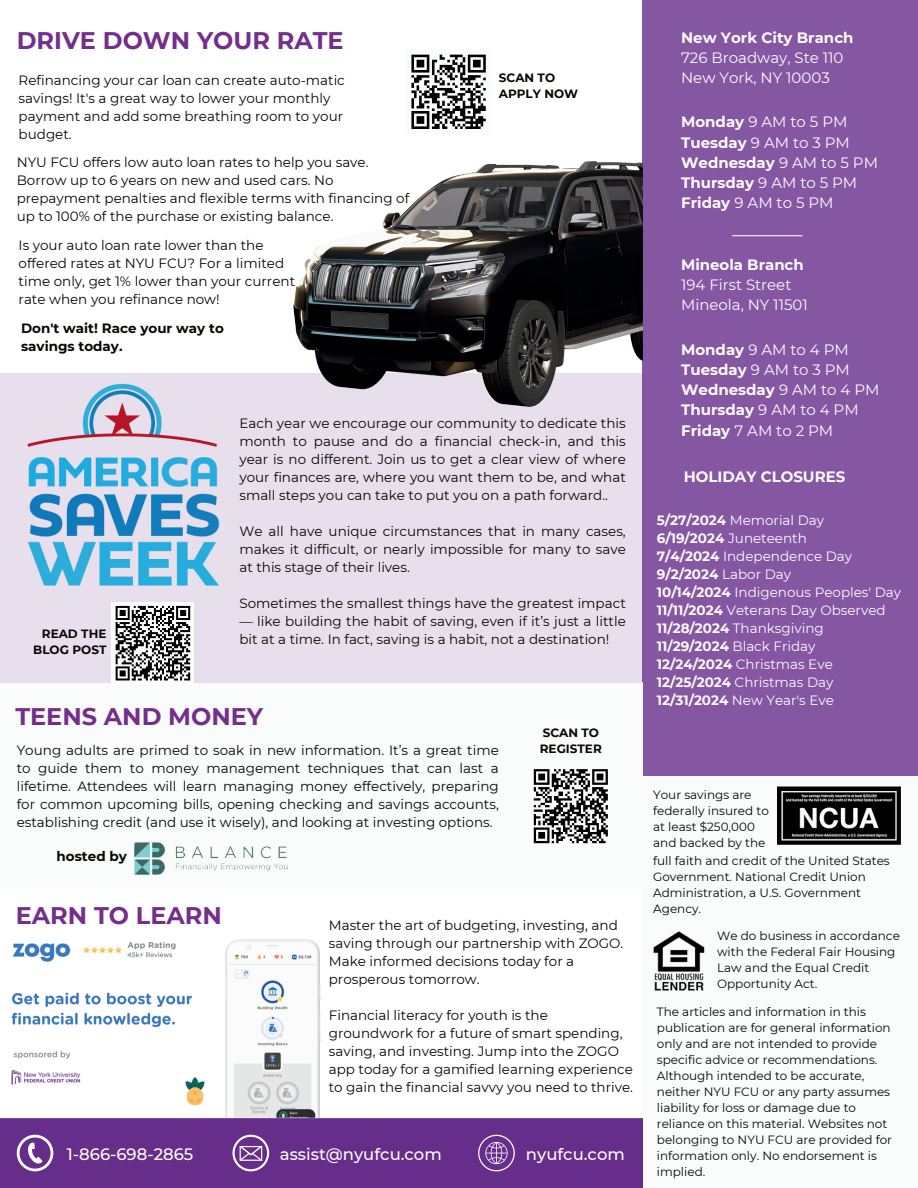
<style>
.page{position:relative;width:918px;height:1188px;background:#fff}
.page>*{position:absolute;margin:0;border:0;box-sizing:border-box;transform-origin:0 0}
.t1{font:700 24px "Montserrat";color:#742e8c}
.t2{font:500 16.5px "Montserrat";color:#fff}
.t3{font:15px/20.2px "Montserrat";color:#fdfcfc}
.t4{font:700 15px "Montserrat";color:#fdfcfc}
.t5{font:13.5px/18px "Montserrat";color:#080704}
.t6{font:13.5px/18px "Montserrat";color:#fdfcfc}
.t7{font:700 13.5px/18px "Montserrat";color:#080704}
.t8{font:12px/16px "Montserrat";color:#080704}
.t9{font:700 12px/16px "Montserrat";color:#080704}
.s1{font-weight:700}
</style>
<div class="page">
<div style="left:643px;top:776px;width:275px;height:412px;background:#fafbfb"></div>
<div style="left:643px;top:0;width:275px;height:776px;background:#8557a2"></div>
<div style="left:0;top:1118px;width:643px;height:70px;background:#672d8b"></div>
<div style="left:0;top:683px;width:643px;height:206px;background:#fafbfb"></div>
<svg style="left:17px;top:1135px;width:36px;height:36px"></svg>
<svg style="left:232px;top:1135px;width:37px;height:36px"></svg>
<svg style="left:478px;top:1135px;width:37px;height:36px"></svg>
<hr style="left:732px;top:235px;width:71px;height:1px;background:#fafbfb">
<img style="left:134px;top:842px;width:154px;height:33px">
<div style="left:0;top:373px;width:643px;height:310px;background:#e8dfed"></div>
<img style="left:778px;top:787px;width:122px;height:57px">
<img style="left:653px;top:931px;width:52px;height:60px">
<div style="left:112px;top:602px;width:82px;height:83px;background:#fff"></div>
<svg style="left:115px;top:605px;width:76px;height:76px"></svg>
<img style="left:11px;top:939px;width:310px;height:178px">
<svg style="left:533px;top:769px;width:75px;height:75px"></svg>
<div style="left:406px;top:50px;width:85px;height:84px;background:#fafbfb"></div>
<svg style="left:411px;top:54px;width:75px;height:75px"></svg>
<img style="left:27px;top:384px;width:193px;height:202px">
<img style="left:293px;top:161px;width:349px;height:246px">
<h1 class="t1" style="left:17px;top:23px;width:329px">DRIVE DOWN YOUR RATE</h1>
<p class="t5" style="left:19px;top:71px;width:328px">Refinancing your car loan can create auto-matic savings! It's a great way to lower your monthly payment and add some breathing room to your budget.</p>
<p class="t5" style="left:17px;top:153px;width:394px">NYU FCU offers low auto loan rates to help you save.<br>Borrow up to 6 years on new and used cars. No prepayment penalties and flexible terms with financing of up to 100% of the purchase or existing balance.</p>
<p class="t5" style="left:19px;top:236px;width:278px">Is your auto loan rate lower than the offered rates at NYU FCU? For a limited time only, get 1% lower than your current rate when you refinance now!</p>
<p class="t7" style="left:21px;top:318px;width:204px">Don't wait! Race your way to savings today.</p>
<p class="t9" style="left:499px;top:70px;width:81px">SCAN TO<br>APPLY NOW</p>
<p class="t9" style="left:33px;top:625px;width:75px;text-align:right">READ THE<br>BLOG POST</p>
<p class="t5" style="left:239px;top:413px;width:388px;text-align:justify">Each year we encourage our community to dedicate this month to pause and do a financial check-in, and this year is no different. Join us to get a clear view of where your finances are, where you want them to be, and what small steps you can take to put you on a path forward..</p>
<p class="t5" style="left:239px;top:521px;width:388px;text-align:justify">We all have unique circumstances that in many cases, makes it difficult, or nearly impossible for many to save at this stage of their lives.</p>
<p class="t5" style="left:239px;top:593px;width:388px">Sometimes the smallest things have the greatest impact</p>
<p class="t5" style="left:239px;top:611px;width:388px">— like building the habit of saving, even if it’s just a little bit at a time. In fact, saving is a habit, not a destination!</p>
<h1 class="t1" style="left:15px;top:699px;width:249px">TEENS AND MONEY</h1>
<p class="t5" style="left:17px;top:741px;width:484px;text-align:justify">Young adults are primed to soak in new information. It’s a great time to guide them to money management techniques that can last a lifetime. Attendees will learn managing money effectively, preparing for common upcoming bills, opening checking and savings accounts, establishing credit (and use it wisely), and looking at investing options.</p>
<p class="t7" style="left:57px;top:847px;width:72px">hosted by</p>
<p class="t9" style="left:540px;top:724px;width:64px">SCAN TO<br>REGISTER</p>
<h1 class="t1" style="left:16px;top:898px;width:208px">EARN TO LEARN</h1>
<p class="t5" style="left:329px;top:916px;width:296px">Master the art of budgeting, investing, and saving through our partnership with ZOGO.<br>Make informed decisions today for a prosperous tomorrow.</p>
<p class="t5" style="left:329px;top:1006px;width:306px">Financial literacy for youth is the groundwork for a future of smart spending, saving, and investing. Jump into the ZOGO app today for a gamified learning experience to gain the financial savvy you need to thrive.</p>
<p class="t2" style="left:67px;top:1142px;width:128px">1-866-698-2865</p>
<p class="t2" style="left:280px;top:1142px;width:163px">assist@nyufcu.com</p>
<p class="t2" style="left:526px;top:1142px;width:100px">nyufcu.com</p>
<p class="t4" style="left:681px;top:27px;width:174px">New York City Branch</p>
<p class="t3" style="left:681px;top:47px;width:164px">726 Broadway, Ste 110<br>New York, NY 10003</p>
<p class="t3" style="left:681px;top:111px;width:198px"><span class="s1">Monday</span> 9 AM to 5 PM<br><span class="s1">Tuesday</span> 9 AM to 3 PM<br><span class="s1">Wednesday</span> 9 AM to 5 PM<br><span class="s1">Thursday</span> 9 AM to 5 PM<br><span class="s1">Friday</span> 9 AM to 5 PM</p>
<p class="t4" style="left:681px;top:254px;width:124px">Mineola Branch</p>
<p class="t3" style="left:681px;top:274px;width:128px">194 First Street<br>Mineola, NY 11501</p>
<p class="t3" style="left:681px;top:339px;width:200px"><span class="s1">Monday</span> 9 AM to 4 PM<br><span class="s1">Tuesday</span> 9 AM to 3 PM<br><span class="s1">Wednesday</span> 9 AM to 4 PM<br><span class="s1">Thursday</span> 9 AM to 4 PM<br><span class="s1">Friday</span> 7 AM to 2 PM</p>
<p class="t4" style="left:684px;top:466px;width:163px">HOLIDAY CLOSURES</p>
<p class="t6" style="left:657px;top:510px;width:246px"><span class="s1">5/27/2024</span> Memorial Day<br><span class="s1">6/19/2024</span> Juneteenth<br><span class="s1">7/4/2024</span> Independence Day<br><span class="s1">9/2/2024</span> Labor Day<br><span class="s1">10/14/2024</span> Indigenous Peoples' Day<br><span class="s1">11/11/2024</span> Veterans Day Observed<br><span class="s1">11/28/2024</span> Thanksgiving<br><span class="s1">11/29/2024</span> Black Friday<br><span class="s1">12/24/2024</span> Christmas Eve<br><span class="s1">12/25/2024</span> Christmas Day<br><span class="s1">12/31/2024</span> New Year's Eve</p>
<p class="t8" style="left:653px;top:786px;width:117px">Your savings are federally insured to at least $250,000 and backed by the</p>
<p class="t8" style="left:653px;top:853px;width:238px">full faith and credit of the United States<br>Government. National Credit Union<br>Administration, a U.S. Government<br>Agency.</p>
<p class="t8" style="left:717px;top:928px;width:184px">We do business in accordance with the Federal Fair Housing<br>Law and the Equal Credit<br>Opportunity Act.</p>
<p class="t8" style="left:657px;top:1003px;width:237px">The articles and information in this publication are for general information only and are not intended to provide specific advice or recommendations.<br>Although intended to be accurate, neither NYU FCU or any party assumes liability for loss or damage due to reliance on this material. Websites not belonging to NYU FCU are provided for information only. No endorsement is implied.</p>
</div>
